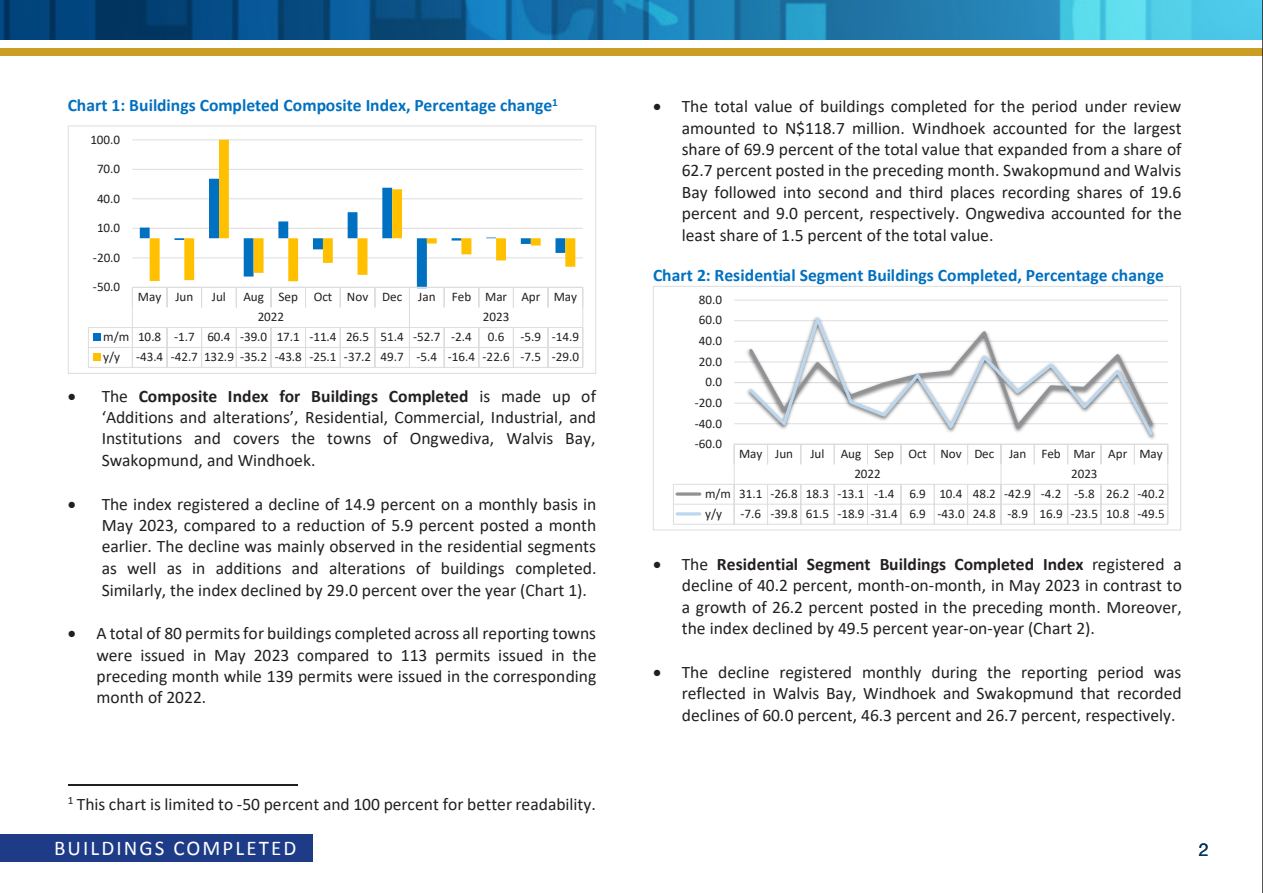
<style>
.page{position:relative;width:1263px;height:893px;background:#fff}
.page>*{position:absolute;margin:0;border:0;box-sizing:border-box;transform-origin:0 0}
.t1{font:21px "Calibri";letter-spacing:.1em;color:#fff}
.t2{font:18px "Helvetica Neue";color:#023560}
.t3{font:17.55px/21.5px "Calibri";color:#231f20;text-align:justify}
.t4{font:700 17.55px "Calibri";letter-spacing:.005em;color:#0070c0}
.t5{font:13.2px "Calibri";color:#231f20}
.t6{font:13.05px/20.1px "Calibri";letter-spacing:-.005em;color:#231f20}
.s1{font-size:13.2px}
.s2{font-weight:700}
</style>
<div class="page">
<img style="left:0;top:0;width:1262px;height:39px">
<div style="left:0;top:49px;width:1263px;height:7px;background:#ca9e25"></div>
<div style="left:0;top:834px;width:313px;height:27px;background:#1d3b87"></div>
<hr style="left:1262px;top:0;width:1px;height:893px;background:#231f20">
<hr style="left:68px;top:784px;width:230px;height:1px;background:#231f20">
<hr style="left:132px;top:257px;width:451px;height:1px;background:#dcdddf">
<hr style="left:132px;top:228px;width:451px;height:1px;background:#dcdddf">
<hr style="left:132px;top:198px;width:451px;height:1px;background:#dcdddf">
<hr style="left:132px;top:169px;width:451px;height:1px;background:#dcdddf">
<hr style="left:132px;top:139px;width:451px;height:1px;background:#dcdddf">
<svg style="left:140px;top:198px;width:425px;height:89px"></svg>
<svg style="left:150px;top:140px;width:425px;height:141px"></svg>
<hr style="left:132px;top:287px;width:451px;height:1px;background:#dcdddf">
<svg style="left:167px;top:288px;width:1px;height:19px"></svg>
<svg style="left:201px;top:288px;width:1px;height:19px"></svg>
<svg style="left:236px;top:288px;width:1px;height:19px"></svg>
<svg style="left:271px;top:288px;width:1px;height:19px"></svg>
<svg style="left:305px;top:288px;width:1px;height:19px"></svg>
<svg style="left:340px;top:288px;width:1px;height:19px"></svg>
<svg style="left:374px;top:288px;width:1px;height:19px"></svg>
<svg style="left:444px;top:288px;width:1px;height:19px"></svg>
<svg style="left:478px;top:288px;width:1px;height:19px"></svg>
<svg style="left:513px;top:288px;width:1px;height:19px"></svg>
<svg style="left:548px;top:288px;width:1px;height:19px"></svg>
<hr style="left:88px;top:327px;width:495px;height:1px;background:#dcdddf">
<div style="left:93px;top:334px;width:7px;height:7px;background:#0070c0"></div>
<hr style="left:88px;top:347px;width:495px;height:1px;background:#dcdddf">
<svg style="left:88px;top:328px;width:1px;height:39px"></svg>
<hr style="left:88px;top:367px;width:495px;height:1px;background:#dcdddf">
<svg style="left:132px;top:288px;width:1px;height:79px"></svg>
<svg style="left:167px;top:328px;width:1px;height:39px"></svg>
<svg style="left:201px;top:328px;width:1px;height:39px"></svg>
<svg style="left:236px;top:328px;width:1px;height:39px"></svg>
<svg style="left:271px;top:328px;width:1px;height:39px"></svg>
<svg style="left:305px;top:328px;width:1px;height:39px"></svg>
<svg style="left:340px;top:328px;width:1px;height:39px"></svg>
<svg style="left:374px;top:328px;width:1px;height:39px"></svg>
<svg style="left:409px;top:288px;width:1px;height:79px"></svg>
<svg style="left:444px;top:328px;width:1px;height:39px"></svg>
<svg style="left:478px;top:328px;width:1px;height:39px"></svg>
<svg style="left:513px;top:328px;width:1px;height:39px"></svg>
<svg style="left:548px;top:328px;width:1px;height:39px"></svg>
<svg style="left:582px;top:288px;width:1px;height:79px"></svg>
<div style="left:93px;top:354px;width:7px;height:7px;background:#ffc000"></div>
<div style="left:68px;top:125px;width:528px;height:249px;border:1px solid #dcdddf"></div>
<hr style="left:734px;top:423px;width:434px;height:1px;background:#dcdddf">
<hr style="left:734px;top:403px;width:434px;height:1px;background:#dcdddf">
<hr style="left:734px;top:362px;width:434px;height:1px;background:#dcdddf">
<hr style="left:734px;top:341px;width:434px;height:1px;background:#dcdddf">
<hr style="left:734px;top:320px;width:434px;height:1px;background:#dcdddf">
<hr style="left:734px;top:300px;width:434px;height:1px;background:#dcdddf">
<hr style="left:734px;top:382px;width:434px;height:1px;background:#dcdddf">
<hr style="left:734px;top:444px;width:434px;height:1px;background:#dcdddf">
<svg style="left:767px;top:445px;width:1px;height:19px"></svg>
<svg style="left:800px;top:445px;width:1px;height:19px"></svg>
<svg style="left:834px;top:445px;width:1px;height:19px"></svg>
<svg style="left:867px;top:445px;width:1px;height:19px"></svg>
<svg style="left:900px;top:445px;width:1px;height:19px"></svg>
<svg style="left:934px;top:445px;width:1px;height:19px"></svg>
<svg style="left:967px;top:445px;width:1px;height:19px"></svg>
<svg style="left:1034px;top:445px;width:1px;height:19px"></svg>
<svg style="left:1067px;top:445px;width:1px;height:19px"></svg>
<svg style="left:1100px;top:445px;width:1px;height:19px"></svg>
<svg style="left:1134px;top:445px;width:1px;height:19px"></svg>
<hr style="left:673px;top:484px;width:495px;height:1px;background:#dcdddf">
<svg style="left:677px;top:492px;width:23px;height:4px"></svg>
<hr style="left:673px;top:504px;width:495px;height:1px;background:#dcdddf">
<svg style="left:673px;top:485px;width:1px;height:39px"></svg>
<hr style="left:673px;top:524px;width:495px;height:1px;background:#dcdddf">
<svg style="left:734px;top:445px;width:1px;height:79px"></svg>
<svg style="left:767px;top:485px;width:1px;height:39px"></svg>
<svg style="left:800px;top:485px;width:1px;height:39px"></svg>
<svg style="left:834px;top:485px;width:1px;height:39px"></svg>
<svg style="left:867px;top:485px;width:1px;height:39px"></svg>
<svg style="left:900px;top:485px;width:1px;height:39px"></svg>
<svg style="left:934px;top:485px;width:1px;height:39px"></svg>
<svg style="left:967px;top:485px;width:1px;height:39px"></svg>
<svg style="left:1000px;top:445px;width:1px;height:79px"></svg>
<svg style="left:1034px;top:485px;width:1px;height:39px"></svg>
<svg style="left:1067px;top:485px;width:1px;height:39px"></svg>
<svg style="left:1100px;top:485px;width:1px;height:39px"></svg>
<svg style="left:1134px;top:485px;width:1px;height:39px"></svg>
<svg style="left:1167px;top:445px;width:1px;height:79px"></svg>
<svg style="left:677px;top:512px;width:23px;height:4px"></svg>
<svg style="left:746px;top:317px;width:409px;height:121px"></svg>
<div style="left:653px;top:286px;width:528px;height:244px;border:1px solid #dcdddf"></div>
<p class="t4" style="left:68px;top:93px;width:491px">Chart 1: Buildings Completed Composite Index, Percentage change<sup>1</sup></p>
<p class="t6" style="left:90px;top:129px;width:31px">100.0</p>
<p class="t6" style="left:97px;top:158px;width:25px">70.0</p>
<p class="t6" style="left:97px;top:188px;width:25px">40.0</p>
<p class="t6" style="left:97px;top:217px;width:25px">10.0</p>
<p class="t5" style="left:93px;top:248px;width:29px">-20.0</p>
<p class="t6" style="left:93px;top:276px;width:29px">-50.0</p>
<p class="t6" style="left:138px;top:286px;width:57px">May Jun</p>
<p class="t6" style="left:212px;top:286px;width:15px">Jul</p>
<p class="t6" style="left:258px;top:286px;width:321px;text-indent:-14px">Aug Sep Oct Nov Dec Jan Feb Mar Apr May<br>2022</p>
<p class="t6" style="left:103px;top:307px;width:477px;text-indent:380px">2023<br><span class="s1">m/m</span> 10.8 -1.7 60.4 -39.0 17.1 -11.4 26.5 51.4 -52.7 -2.4 0.6 -5.9 -14.9 y/y -43.4 -42.7 132.9 -35.2 -43.8 -25.1 -37.2 49.7 -5.4 -16.4 -22.6 -7.5 -29.0</p>
<p class="t3" style="left:102px;top:385px;width:496px;text-indent:-34px">• The <span class="s2">Composite Index for Buildings Completed</span> is made up of ‘Additions and alterations’, Residential, Commercial, Industrial, and Institutions and covers the towns of Ongwediva, Walvis Bay, Swakopmund, and Windhoek.</p>
<p class="t3" style="left:102px;top:493px;width:496px;text-indent:-34px">• The index registered a decline of 14.9 percent on a monthly basis in May 2023, compared to a reduction of 5.9 percent posted a month earlier. The decline was mainly observed in the residential segments as well as in additions and alterations of buildings completed.<br>Similarly, the index declined by 29.0 percent over the year (Chart 1).</p>
<p class="t3" style="left:97px;top:622px;width:501px;text-indent:-29px">• A total of 80 permits for buildings completed across all reporting towns were issued in May 2023 compared to 113 permits issued in the preceding month while 139 permits were issued in the corresponding month of 2022.</p>
<p class="t3" style="left:68px;top:793px;width:529px"><sup>1</sup> This chart is limited to -50 percent and 100 percent for better readability.</p>
<p class="t3" style="left:682px;top:95px;width:501px;text-indent:-29px">• The total value of buildings completed for the period under review amounted to N$118.7 million. Windhoek accounted for the largest share of 69.9 percent of the total value that expanded from a share of 62.7 percent posted in the preceding month. Swakopmund and Walvis Bay followed into second and third places recording shares of 19.6 percent and 9.0 percent, respectively. Ongwediva accounted for the least share of 1.5 percent of the total value.</p>
<p class="t4" style="left:653px;top:263px;width:512px">Chart 2: Residential Segment Buildings Completed, Percentage change</p>
<p class="t6" style="left:699px;top:289px;width:25px">80.0</p>
<p class="t6" style="left:699px;top:310px;width:25px">60.0</p>
<p class="t6" style="left:699px;top:330px;width:25px">40.0</p>
<p class="t6" style="left:699px;top:351px;width:25px">20.0</p>
<p class="t6" style="left:705px;top:372px;width:18px">0.0</p>
<p class="t6" style="left:695px;top:392px;width:29px">-20.0</p>
<p class="t6" style="left:695px;top:413px;width:29px">-40.0</p>
<p class="t6" style="left:695px;top:433px;width:29px">-60.0</p>
<p class="t6" style="left:739px;top:443px;width:55px">May Jun</p>
<p class="t6" style="left:854px;top:443px;width:310px;text-indent:-44px">Jul Aug Sep Oct Nov Dec Jan Feb Mar Apr May<br>2022</p>
<p class="t6" style="left:705px;top:464px;width:461px;text-indent:366px">2023<br>m/m 31.1 -26.8 18.3 -13.1 -1.4 6.9 10.4 48.2 -42.9 -4.2 -5.8 26.2 -40.2 y/y</p>
<p class="t6" style="left:741px;top:503px;width:426px">-7.6 -39.8 61.5 -18.9 -31.4 6.9 -43.0 24.8 -8.9 16.9 -23.5 10.8 -49.5</p>
<p class="t3" style="left:682px;top:553px;width:502px;text-indent:-29px">• The <span class="s2">Residential Segment Buildings Completed Index</span> registered a decline of 40.2 percent, month-on-month, in May 2023 in contrast to a growth of 26.2 percent posted in the preceding month. Moreover, the index declined by 49.5 percent year-on-year (Chart 2).</p>
<p class="t3" style="left:682px;top:661px;width:501px;text-indent:-29px">• The decline registered monthly during the reporting period was reflected in Walvis Bay, Windhoek and Swakopmund that recorded declines of 60.0 percent, 46.3 percent and 26.7 percent, respectively.</p>
<p class="t1" style="left:54px;top:833px;width:244px">BUILDINGS COMPLETED</p>
<p class="t2" style="left:1199px;top:837px;width:12px">2</p>
</div>
